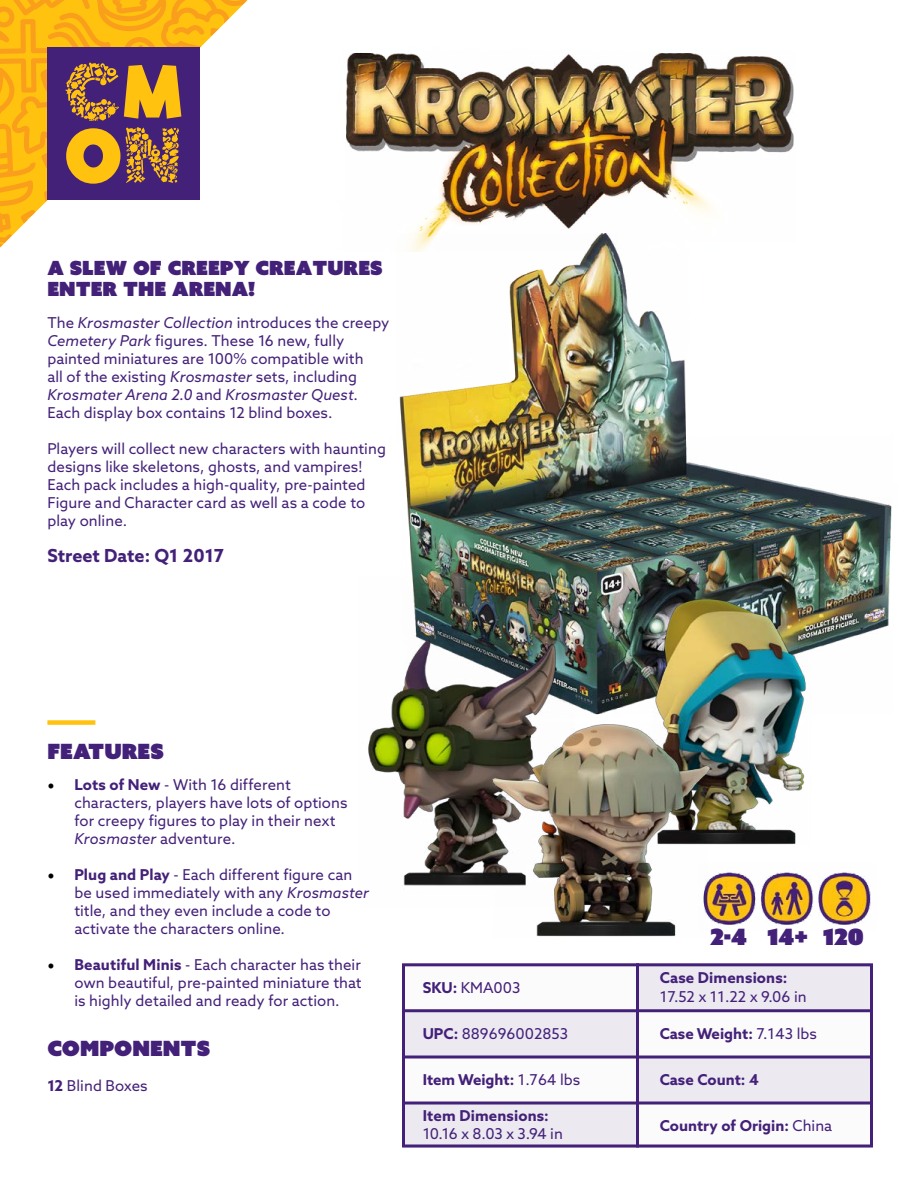
<style>
.page{position:relative;width:918px;height:1188px;background:#fff}
.page>*{position:absolute;margin:0;border:0;box-sizing:border-box;transform-origin:0 0}
.t1{font:22.5px "Azo Sans Uber";color:#442179}
.t2{font:21px "Azo Sans Uber";color:#442179}
.t3{font:19.5px/21px "Azo Sans Uber";color:#442179}
.t4{font:700 18px "Azo Sans";color:#442179}
.t5{font:15px/18px "Azo Sans";letter-spacing:.005em;color:#442179}
.t6{font:700 15px "Azo Sans";color:#442179}
.s1{font-style:italic}
.s2{font-family:"Minion Pro";font-weight:700;font-size:18px;color:#000}
.s3{font-weight:700}
.s4{font-weight:400}
</style>
<div class="page">
<img style="left:747px;top:872px;width:124px;height:53px">
<img style="left:346px;top:53px;width:448px;height:181px">
<img style="left:399px;top:234px;width:493px;height:415px">
<img style="left:368px;top:578px;width:207px;height:308px">
<img style="left:583px;top:557px;width:292px;height:288px">
<img style="left:455px;top:649px;width:292px;height:288px">
<div style="left:404px;top:963px;width:468px;height:185px;background:#ece9f1"></div>
<div style="left:404px;top:1057px;width:234px;height:46px;background:#fff"></div>
<div style="left:638px;top:1103px;width:234px;height:43px;background:#fff"></div>
<div style="left:638px;top:1009px;width:234px;height:48px;background:#fff"></div>
<div style="left:404px;top:965px;width:234px;height:44px;background:#fff"></div>
<div style="left:402px;top:963px;width:471px;height:185px;border:3px solid #442179"></div>
<hr style="left:404px;top:1056px;width:468px;height:3px;background:#442179">
<hr style="left:404px;top:1009px;width:468px;height:3px;background:#442179">
<hr style="left:636px;top:963px;width:3px;height:185px;background:#442179">
<hr style="left:404px;top:1102px;width:468px;height:3px;background:#442179">
<div style="left:47px;top:720px;width:48px;height:5px;background:#ffc20e"></div>
<svg style="left:219px;top:0;width:27px;height:29px"></svg>
<svg style="left:0;top:0;width:219px;height:247px"></svg>
<div style="left:48px;top:48px;width:152px;height:152px;background:#442179"></div>
<svg style="left:126px;top:127px;width:53px;height:56px"></svg>
<svg style="left:65px;top:62px;width:116px;height:59px"></svg>
<svg style="left:66px;top:128px;width:54px;height:56px"></svg>
<h3 class="t3" style="left:47px;top:257px;width:337px">A SLEW OF CREEPY CREATURES<br>ENTER THE ARENA!</h3>
<p class="t5" style="left:47px;top:313px;width:343px">The <span class="s1">Krosmaster Collection</span> introduces the creepy <span class="s1">Cemetery Park</span> figures. These 16 new, fully painted miniatures are 100% compatible with<br>all of the existing <span class="s1">Krosmaster</span> sets, including <span class="s1">Krosmater Arena 2.0</span> and <span class="s1">Krosmaster Quest</span>.<br>Each display box contains 12 blind boxes.</p>
<p class="t5" style="left:47px;top:439px;width:340px">Players will collect new characters with haunting designs like skeletons, ghosts, and vampires!<br>Each pack includes a high-quality, pre-painted Figure and Character card as well as a code to play online.</p>
<p class="t4" style="left:47px;top:543px;width:178px">Street Date: Q1 2017</p>
<h2 class="t2" style="left:47px;top:738px;width:118px">FEATURES</h2>
<p class="t5" style="left:74px;top:775px;width:275px;text-indent:-27px"><span class="s2">•</span> <span class="s3">Lots of New</span> - With 16 different characters, players have lots of options for creepy figures to play in their next <span class="s1">Krosmaster</span> adventure.</p>
<p class="t5" style="left:74px;top:865px;width:296px;text-indent:-27px"><span class="s2">•</span> <span class="s3">Plug and Play</span> - Each different figure can be used immediately with any <span class="s1">Krosmaster </span>title, and they even include a code to activate the characters online.</p>
<p class="t5" style="left:74px;top:955px;width:289px;text-align:justify;text-indent:-27px"><span class="s2">•</span> <span class="s3">Beautiful Minis</span> - Each character has their own beautiful, pre-painted miniature that is highly detailed and ready for action.</p>
<h2 class="t2" style="left:47px;top:1035px;width:164px">COMPONENTS</h2>
<p class="t5" style="left:47px;top:1077px;width:102px"><span class="s3">12</span> Blind Boxes</p>
<p class="t5" style="left:423px;top:979px;width:99px"><span class="s3">SKU:</span> KMA003</p>
<h1 class="t1" style="left:710px;top:922px;width:39px">2-4</h1>
<h1 class="t1" style="left:767px;top:922px;width:42px">14+</h1>
<p class="t6" style="left:660px;top:968px;width:129px">Case Dimensions:</p>
<p class="t5" style="left:660px;top:987px;width:149px">17.52 x 11.22 x 9.06 in</p>
<h1 class="t1" style="left:823px;top:922px;width:42px">120</h1>
<p class="t5" style="left:423px;top:1024px;width:147px"><span class="s3">UPC:</span> 889696002853</p>
<p class="t6" style="left:660px;top:1024px;width:159px">Case Weight: <span class="s4">7.143 lbs</span></p>
<p class="t6" style="left:423px;top:1070px;width:159px">Item Weight: <span class="s4">1.764 lbs</span></p>
<p class="t6" style="left:660px;top:1070px;width:101px">Case Count: 4</p>
<p class="t6" style="left:423px;top:1105px;width:128px">Item Dimensions:</p>
<p class="t5" style="left:423px;top:1125px;width:142px">10.16 x 8.03 x 3.94 in</p>
<p class="t6" style="left:660px;top:1115px;width:174px">Country of Origin: <span class="s4">China</span></p>
</div>
